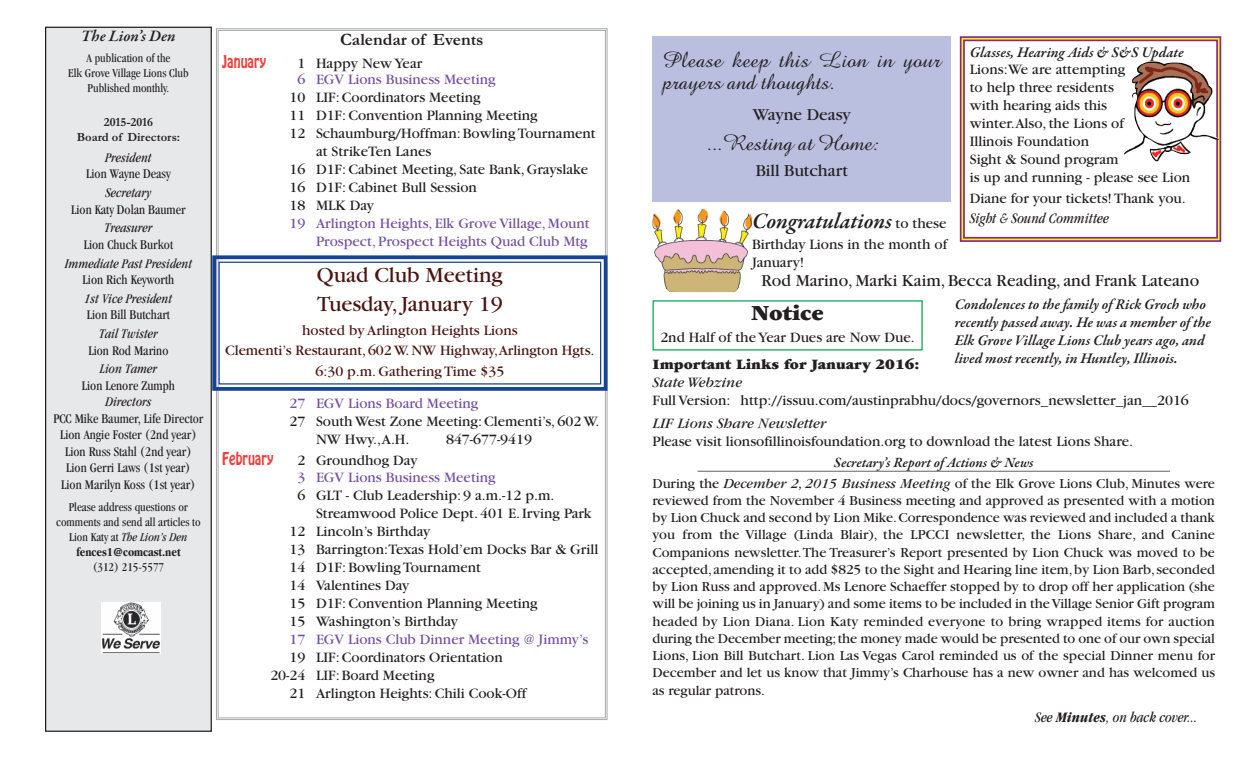
<style>
.page{position:relative;width:1260px;height:765px;background:#fff}
.page>*{position:absolute;margin:0;border:0;box-sizing:border-box;transform-origin:0 0}
.t1{font:22.5px/22.1px "Amazone BT";color:#231f20}
.t2{font:22.5px/29.2px "Garamond";color:#491511}
.t3{font:italic 600 22.5px "Garamond Premr Pro";letter-spacing:-.005em;color:#231f20}
.t4{font:900 22.5px "Garamond";color:#231f20}
.t5{font:17.5px "Garamond";color:#231f20}
.t6{font:700 17.5px "Garamond";color:#231f20}
.t7{font:italic 600 16.25px "Garamond Premr Pro";color:#231f20}
.t8{font:15.62px "Hobo Std";color:#ee3f3e;scale:.8 1}
.t9{font:15px/18px "Garamond";color:#231f20}
.t10{font:15px/18px "Garamond";color:#7450a0;text-align:right}
.t11{font:italic 600 15px/18px "Garamond Premr Pro";letter-spacing:-.005em;color:#231f20}
.t12{font:15px/20.2px "Garamond";color:#491511;text-align:center}
.t13{font:italic condensed 15px "Garamond";color:#231f20}
.t14{font:italic 15px "Garamond";color:#231f20}
.t15{font:900 15px "Garamond";color:#231f20}
.t16{font:14.38px/17.2px "Garamond";color:#231f20;text-align:justify}
.t17{font:italic 600 14.38px "Garamond Premr Pro";letter-spacing:-.005em;color:#231f20}
.t18{font:condensed 13.75px/16.5px "Garamond";color:#231f20;text-align:center}
.t19{font:italic condensed 13.75px "Garamond";color:#231f20}
.t20{font:condensed 12.5px/15px "Garamond";color:#231f20;text-align:center}
.t21{font:700 12.5px/15px "Garamond";color:#231f20;text-align:center}
.s1{font-style:italic}
.s2{font-weight:700}
.s3{font-family:"Garamond";font-weight:400;font-style:normal;font-size:15px}
</style>
<div class="page">
<hr style="left:698px;top:471px;width:472px;height:1px;background:#616164">
<div style="left:46px;top:27px;width:165px;height:704px;background:#e7e8e9"></div>
<div style="left:45px;top:27px;width:167px;height:705px;border:1px solid #231f20"></div>
<div style="left:212px;top:255px;width:396px;height:136px;border:4px solid #154398"></div>
<div style="left:219px;top:262px;width:382px;height:123px;border:1px solid #154398"></div>
<img style="left:101px;top:603px;width:59px;height:51px">
<div style="left:652px;top:36px;width:299px;height:165px;background:#babfe0"></div>
<img style="left:653px;top:209px;width:99px;height:83px">
<div style="left:960px;top:36px;width:261px;height:206px;border:2px solid #802990"></div>
<div style="left:963px;top:40px;width:255px;height:199px;border:2px solid #802990"></div>
<img style="left:1124px;top:62px;width:95px;height:99px">
<p class="t7" style="left:81px;top:29px;width:96px">The Lion’s Den</p>
<p class="t20" style="left:68px;top:51px;width:122px">A publication of the<br>Elk Grove Village Lions Club<br>Published monthly.</p>
<p class="t21" style="left:77px;top:114px;width:105px">2015-2016<br>Board of Directors:</p>
<p class="t19" style="left:105px;top:152px;width:48px">President</p>
<p class="t18" style="left:86px;top:167px;width:86px">Lion Wayne Deasy</p>
<p class="t19" style="left:106px;top:188px;width:47px">Secretary</p>
<p class="t18" style="left:71px;top:202px;width:116px">Lion Katy Dolan Baumer</p>
<p class="t19" style="left:104px;top:223px;width:50px">Treasurer</p>
<p class="t18" style="left:84px;top:237px;width:91px">Lion Chuck Burkot</p>
<p class="t19" style="left:65px;top:258px;width:129px">Immediate Past President</p>
<p class="t18" style="left:83px;top:273px;width:93px">Lion Rich Keyworth</p>
<p class="t19" style="left:85px;top:293px;width:89px">1st Vice President</p>
<p class="t18" style="left:87px;top:308px;width:85px">Lion Bill Butchart</p>
<p class="t19" style="left:99px;top:329px;width:60px">Tail Twister</p>
<p class="t18" style="left:88px;top:343px;width:82px">Lion Rod Marino</p>
<p class="t19" style="left:100px;top:364px;width:59px">Lion Tamer</p>
<p class="t18" style="left:82px;top:378px;width:95px">Lion Lenore Zumph</p>
<p class="t19" style="left:106px;top:397px;width:47px">Directors</p>
<p class="t18" style="left:53px;top:411px;width:152px">PCC Mike Baumer, Life Director<br>Lion Angie Foster (2nd year)<br>Lion Russ Stahl (2nd year)<br>Lion Gerri Laws (1st year)<br>Lion Marilyn Koss (1st year)</p>
<p class="t20" style="left:56px;top:501px;width:146px">Please address questions or comments and send all articles to<br>Lion Katy at <span class="s1">The Lion’s Den </span><span class="s2">fences1@comcast.net</span></p>
<p class="t20" style="left:93px;top:561px;width:73px">(312) 215-5577</p>
<p class="t6" style="left:340px;top:28px;width:145px">Calendar of Events</p>
<p class="t8" style="left:222px;top:55px;width:56px">January</p>
<p class="t9" style="left:297px;top:55px;width:126px">1 Happy New Year</p>
<p class="t10" style="left:297px;top:72px;width:200px">6 EGV Lions Business Meeting</p>
<p class="t9" style="left:290px;top:90px;width:193px">10 LIF:Coordinators Meeting</p>
<p class="t9" style="left:290px;top:108px;width:250px">11 D1F:Convention Planning Meeting</p>
<p class="t9" style="left:290px;top:126px;width:308px">12 Schaumburg/Hoffman: BowlingTournament</p>
<p class="t9" style="left:316px;top:144px;width:117px">at StrikeTen Lanes</p>
<p class="t9" style="left:290px;top:162px;width:300px">16 D1F:Cabinet Meeting, Sate Bank, Grayslake</p>
<p class="t9" style="left:290px;top:180px;width:189px">16 D1F:Cabinet Bull Session</p>
<p class="t9" style="left:290px;top:198px;width:86px">18 MLK Day</p>
<p class="t10" style="left:290px;top:216px;width:302px">19 Arlington Heights, Elk Grove Village, Mount<br>Prospect, Prospect Heights Quad Club Mtg</p>
<h1 class="t2" style="left:317px;top:262px;width:188px">Quad Club Meeting<br>Tuesday,January 19</h1>
<p class="t12" style="left:225px;top:322px;width:371px">hosted by Arlington Heights Lions<br>Clementi’s Restaurant, 602 W.NW Highway,Arlington Hgts.<br>6:30 p.m. GatheringTime $35</p>
<p class="t10" style="left:290px;top:396px;width:190px">27 EGV Lions Board Meeting</p>
<p class="t9" style="left:316px;top:414px;width:285px;text-indent:-27px">27 South West Zone Meeting:Clementi’s, 602 W.<br>NW Hwy.,A.H.</p>
<p class="t9" style="left:446px;top:432px;width:88px">847-677-9419</p>
<p class="t8" style="left:222px;top:452px;width:65px">February</p>
<p class="t9" style="left:297px;top:453px;width:122px">2 Groundhog Day</p>
<p class="t10" style="left:297px;top:469px;width:200px">3 EGV Lions Business Meeting</p>
<p class="t9" style="left:297px;top:487px;width:258px">6 GLT - Club Leadership: 9 a.m.-12 p.m.</p>
<p class="t9" style="left:316px;top:505px;width:277px">Streamwood Police Dept. 401 E.Irving Park</p>
<p class="t9" style="left:290px;top:523px;width:142px">12 Lincoln’s Birthday</p>
<p class="t9" style="left:290px;top:541px;width:310px">13 Barrington:Texas Hold’em Docks Bar &amp; Grill</p>
<p class="t9" style="left:290px;top:559px;width:193px">14 D1F: BowlingTournament</p>
<p class="t9" style="left:290px;top:577px;width:121px">14 Valentines Day</p>
<p class="t9" style="left:290px;top:595px;width:250px">15 D1F:Convention Planning Meeting</p>
<p class="t9" style="left:290px;top:613px;width:170px">15 Washington’s Birthday</p>
<p class="t10" style="left:290px;top:631px;width:300px">17 EGV Lions Club Dinner Meeting @ Jimmy’s</p>
<p class="t9" style="left:270px;top:649px;width:234px;text-indent:19px">19 LIF:Coordinators Orientation<br>20-24 LIF: Board Meeting</p>
<p class="t9" style="left:290px;top:685px;width:239px">21 Arlington Heights:Chili Cook-Off</p>
<p class="t11" style="left:970px;top:45px;width:215px">Glasses, Hearing Aids &amp; S&amp;S Update</p>
<p class="t9" style="left:970px;top:62px;width:222px">Lions:We are attempting<br>to help three residents<br>with hearing aids this winter.Also,the Lions of<br>Illinois Foundation<br>Sight &amp; Sound program<br>is up and running - please see Lion</p>
<p class="t9" style="left:970px;top:190px;width:217px">Diane for your tickets!Thank you.</p>
<p class="t13" style="left:970px;top:212px;width:141px">Sight &amp; Sound Committee</p>
<h1 class="t1" style="left:662px;top:48px;width:280px">Please keep this Lion in your prayers and thoughts.</h1>
<p class="t5" style="left:753px;top:108px;width:100px">Wayne Deasy</p>
<h1 class="t1" style="left:708px;top:131px;width:173px">...Resting at Home:</h1>
<p class="t5" style="left:756px;top:164px;width:94px">Bill Butchart</p>
<h1 class="t3" style="left:752px;top:212px;width:196px">Congratulations <span class="s3">to these</span></h1>
<p class="t9" style="left:752px;top:236px;width:197px">Birthday Lions in the month of<br>January!</p>
<p class="t5" style="left:761px;top:275px;width:439px">Rod Marino, Marki Kaim, Becca Reading, and Frank Lateano</p>
<p class="t11" style="left:955px;top:296px;width:258px">Condolences to the family of Rick Groch who recently passed away. He was a member of the Elk Grove Village Lions Club years ago, and lived most recently, in Huntley, Illinois.</p>
<h1 class="t4" style="left:752px;top:306px;width:74px">Notice</h1>
<p class="t9" style="left:660px;top:330px;width:256px">2nd Half of theYear Dues are Now Due.</p>
<p class="t15" style="left:652px;top:359px;width:268px">Important Links for January 2016:</p>
<p class="t14" style="left:653px;top:377px;width:91px">State Webzine</p>
<p class="t9" style="left:653px;top:393px;width:538px">Full Version: http://issuu.com/austinprabhu/docs/governors_newsletter_jan__2016</p>
<p class="t14" style="left:653px;top:418px;width:175px">LIF Lions Share Newsletter</p>
<p class="t9" style="left:653px;top:434px;width:482px">Please visit lionsofillinoisfoundation.org to download the latest Lions Share.</p>
<p class="t17" style="left:834px;top:457px;width:201px">Secretary’s Report of Actions &amp; News</p>
<p class="t16" style="left:652px;top:476px;width:564px">During the <span class="s1">December 2, 2015 Business Meeting</span> of the Elk Grove Lions Club, Minutes were reviewed from the November 4 Business meeting and approved as presented with a motion by Lion Chuck and second by Lion Mike.Correspondence was reviewed and included a thank you from the Village (Linda Blair), the LPCCI newsletter, the Lions Share, and Canine Companions newsletter.The Treasurer’s Report presented by Lion Chuck was moved to be accepted, amending it to add $825 to the Sight and Hearing line item,by Lion Barb,seconded by Lion Russ and approved. Ms Lenore Schaeffer stopped by to drop off her application (she will be joining us in January) and some items to be included in theVillage Senior Gift program headed by Lion Diana. Lion Katy reminded everyone to bring wrapped items for auction during the December meeting;the money made would be presented to one of our own special Lions, Lion Bill Butchart. Lion Las Vegas Carol reminded us of the special Dinner menu for December and let us know that Jimmy’s Charhouse has a new owner and has welcomed us as regular patrons.</p>
<p class="t13" style="left:1035px;top:711px;width:164px">See <span class="s2">Minutes</span>, on back cover...</p>
</div>
